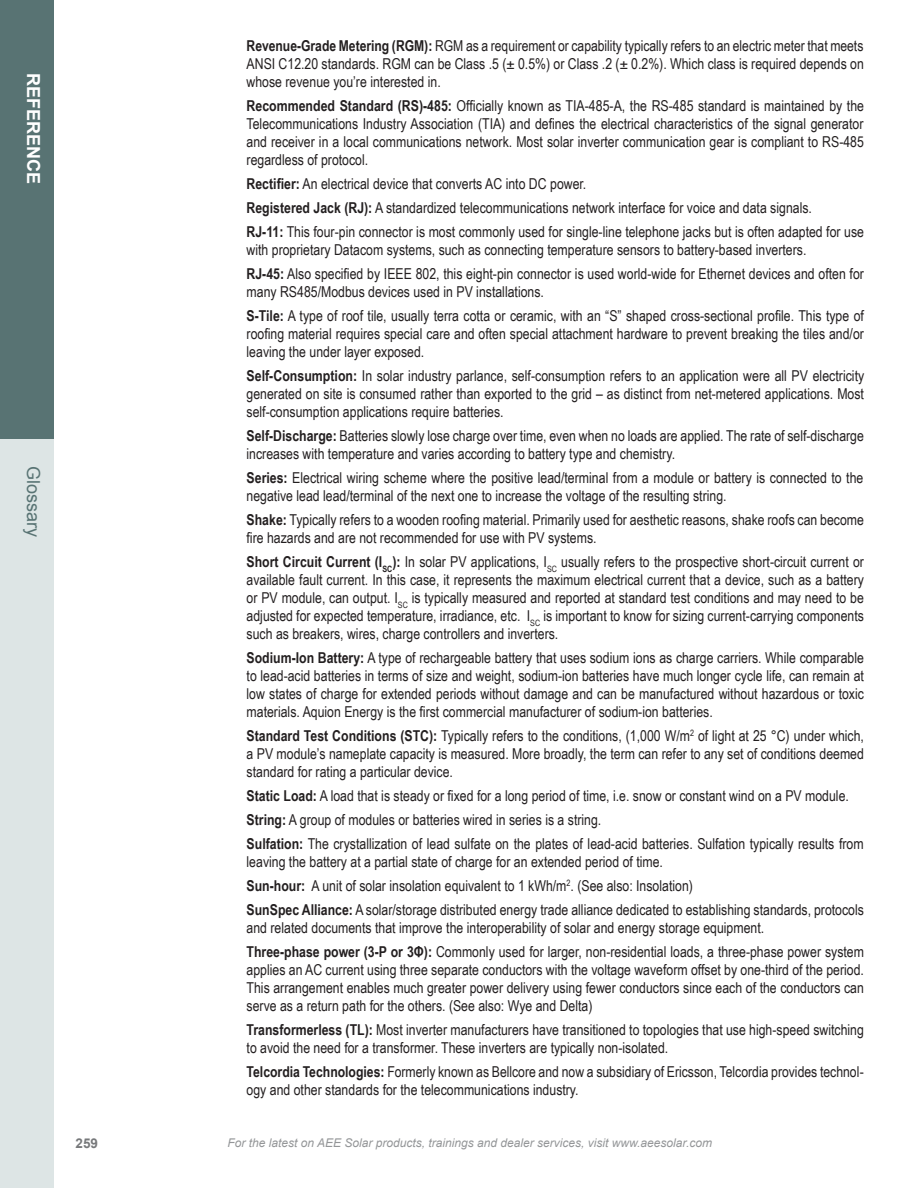
<style>
.page{position:relative;width:918px;height:1188px;background:#fff}
.page>*{position:absolute;margin:0;border:0;box-sizing:border-box;transform-origin:0 0}
.t1{font:700 18px "Arial";color:#fff}
.t2{font:18px "Arial";color:#587373}
.t3{font:15px/18px "Arial Narrow";color:#231f20}
.t4{font:700 13.5px "Arial";color:#77797b}
.t5{font:italic 12px "Arial";color:#949698}
.s1{font-weight:700}
</style>
<div class="page">
<div style="left:0;top:0;width:54px;height:1181px;background:#587373"></div>
<div style="left:0;top:439px;width:54px;height:749px;background:#dde5e5"></div>
<p class="t1" style="left:45px;top:73px;width:113px;rotate:90deg">REFERENCE</p>
<p class="t2" style="left:45px;top:466px;width:73px;rotate:90deg">Glossary</p>
<p class="t4" style="left:76px;top:1134px;width:24px">259</p>
<p class="t3" style="left:247px;top:37px;width:619px;text-align:justify"><span class="s1">Revenue-Grade Metering (RGM):</span> RGM as a requirement or capability typically refers to an electric meter that meets ANSI C12.20 standards. RGM can be Class .5 (± 0.5%) or Class .2 (± 0.2%). Which class is required depends on whose revenue you’re interested in.</p>
<p class="t3" style="left:247px;top:97px;width:619px;text-align:justify"><span class="s1">Recommended Standard (RS)-485:</span> Officially known as TIA-485-A, the RS-485 standard is maintained by the Telecommunications Industry Association (TIA) and defines the electrical characteristics of the signal generator and receiver in a local communications network. Most solar inverter communication gear is compliant to RS-485 regardless of protocol.</p>
<p class="t3" style="left:247px;top:172px;width:619px;line-height:24px"><span class="s1">Rectifier:</span> An electrical device that converts AC into DC power.<br><span class="s1">Registered Jack (RJ):</span> A standardized telecommunications network interface for voice and data signals.<br><span class="s1">RJ-11:</span> This four-pin connector is most commonly used for single-line telephone jacks but is often adapted for use</p>
<p class="t3" style="left:247px;top:238px;width:619px;line-height:24px">with proprietary Datacom systems, such as connecting temperature sensors to battery-based inverters.<br><span class="s1">RJ-45:</span> Also specified by IEEE 802, this eight-pin connector is used world-wide for Ethernet devices and often for</p>
<p class="t3" style="left:247px;top:280px;width:619px;line-height:24px">many RS485/Modbus devices used in PV installations.<br><span class="s1">S-Tile:</span> A type of roof tile, usually terra cotta or ceramic, with an “S” shaped cross-sectional profile. This type of</p>
<p class="t3" style="left:247px;top:325px;width:619px">roofing material requires special care and often special attachment hardware to prevent breaking the tiles and/or leaving the under layer exposed.</p>
<p class="t3" style="left:247px;top:367px;width:619px;text-align:justify"><span class="s1">Self-Consumption:</span> In solar industry parlance, self-consumption refers to an application were all PV electricity generated on site is consumed rather than exported to the grid – as distinct from net-metered applications. Most self-consumption applications require batteries.</p>
<p class="t3" style="left:247px;top:427px;width:619px"><span class="s1">Self-Discharge:</span> Batteries slowly lose charge over time, even when no loads are applied. The rate of self-discharge increases with temperature and varies according to battery type and chemistry.</p>
<p class="t3" style="left:247px;top:469px;width:618px"><span class="s1">Series:</span> Electrical wiring scheme where the positive lead/terminal from a module or battery is connected to the negative lead lead/terminal of the next one to increase the voltage of the resulting string.</p>
<p class="t3" style="left:247px;top:511px;width:619px"><span class="s1">Shake:</span> Typically refers to a wooden roofing material. Primarily used for aesthetic reasons, shake roofs can become fire hazards and are not recommended for use with PV systems.</p>
<p class="t3" style="left:247px;top:553px;width:619px;text-align:justify"><span class="s1">Short Circuit Current (I</span><sub>SC</sub><span class="s1">):</span> In solar PV applications, I<sub>SC</sub> usually refers to the prospective short-circuit current or available fault current. In this case, it represents the maximum electrical current that a device, such as a battery or PV module, can output. I<sub>SC</sub> is typically measured and reported at standard test conditions and may need to be adjusted for expected temperature, irradiance, etc. I<sub>SC</sub> is important to know for sizing current-carrying components such as breakers, wires, charge controllers and inverters.</p>
<p class="t3" style="left:247px;top:649px;width:619px;text-align:justify"><span class="s1">Sodium-Ion Battery:</span> A type of rechargeable battery that uses sodium ions as charge carriers. While comparable to lead-acid batteries in terms of size and weight, sodium-ion batteries have much longer cycle life, can remain at low states of charge for extended periods without damage and can be manufactured without hazardous or toxic materials. Aquion Energy is the first commercial manufacturer of sodium-ion batteries.</p>
<p class="t3" style="left:247px;top:727px;width:619px;text-align:justify"><span class="s1">Standard Test Conditions (STC):</span> Typically refers to the conditions, (1,000 W/m<sup>2</sup> of light at 25 °C) under which, a PV module’s nameplate capacity is measured. More broadly, the term can refer to any set of conditions deemed standard for rating a particular device.</p>
<p class="t3" style="left:247px;top:784px;width:619px;line-height:24px"><span class="s1">Static Load:</span> A load that is steady or fixed for a long period of time, i.e. snow or constant wind on a PV module.<br><span class="s1">String:</span> A group of modules or batteries wired in series is a string.<br><span class="s1">Sulfation:</span> The crystallization of lead sulfate on the plates of lead-acid batteries. Sulfation typically results from</p>
<p class="t3" style="left:247px;top:850px;width:619px;line-height:24px">leaving the battery at a partial state of charge for an extended period of time.<br><span class="s1">Sun-hour:</span> A unit of solar insolation equivalent to 1 kWh/m<sup>2</sup>. (See also: Insolation)<br><span class="s1">SunSpec Alliance:</span> A solar/storage distributed energy trade alliance dedicated to establishing standards, protocols</p>
<p class="t3" style="left:247px;top:916px;width:619px;line-height:24px">and related documents that improve the interoperability of solar and energy storage equipment.<br><span class="s1">Three-phase power (3-P or 3Φ):</span> Commonly used for larger, non-residential loads, a three-phase power system</p>
<p class="t3" style="left:247px;top:961px;width:619px;text-align:justify">applies an AC current using three separate conductors with the voltage waveform offset by one-third of the period.<br>This arrangement enables much greater power delivery using fewer conductors since each of the conductors can serve as a return path for the others. (See also: Wye and Delta)</p>
<p class="t3" style="left:247px;top:1021px;width:619px"><span class="s1">Transformerless (TL):</span> Most inverter manufacturers have transitioned to topologies that use high-speed switching to avoid the need for a transformer. These inverters are typically non-isolated.</p>
<p class="t3" style="left:247px;top:1063px;width:619px"><span class="s1">Telcordia Technologies:</span> Formerly known as Bellcore and now a subsidiary of Ericsson, Telcordia provides technol&shy;ogy and other standards for the telecommunications industry.</p>
<p class="t5" style="left:227px;top:1136px;width:486px">For the latest on AEE Solar products, trainings and dealer services, visit www.aeesolar.com</p>
</div>
